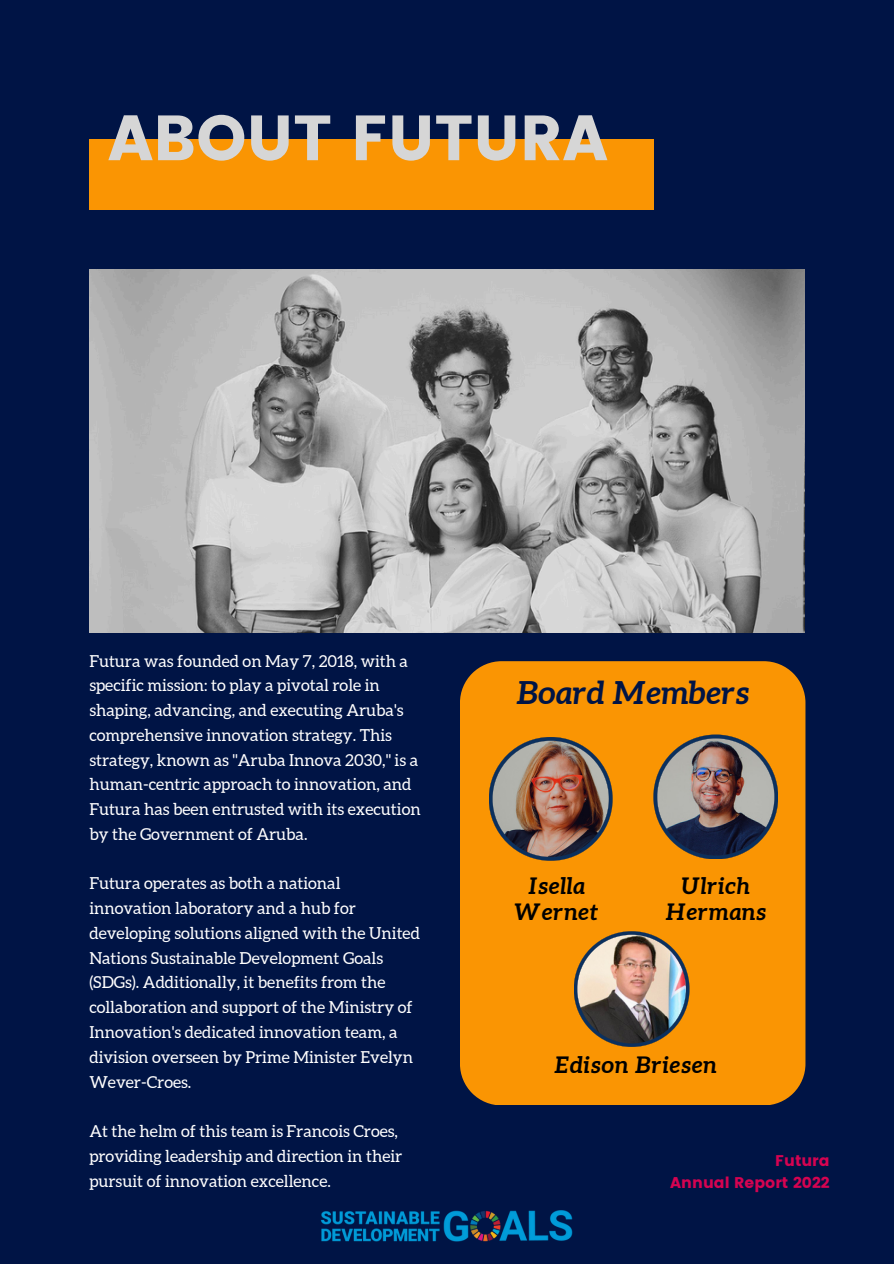
<style>
.page{position:relative;width:894px;height:1264px;background:#fff}
.page>*{position:absolute;margin:0;border:0;box-sizing:border-box;transform-origin:0 0}
.t1{font:63.75px "Poppins";color:#d6d6d6}
.t2{font:italic 700 31.8px "Aleo";color:#001445}
.t3{font:italic 700 22.95px/25.8px "Aleo";letter-spacing:.025em;color:#000;text-align:center}
.t4{font:16.5px/24.8px "Aleo";color:#fff}
.t5{font:15.45px/21.3px "Poppins";color:#d50351;text-align:right}
</style>
<div class="page">
<div style="left:0;top:0;width:893px;height:1263px;background:#001445"></div>
<div style="left:89px;top:139px;width:564px;height:71px;background:#fa9503"></div>
<img style="left:89px;top:270px;width:715px;height:362px">
<div style="left:460px;top:661px;width:345px;height:444px;background:#fa9503"></div>
<img style="left:488px;top:737px;width:124px;height:123px">
<img style="left:653px;top:734px;width:125px;height:125px">
<img style="left:573px;top:931px;width:116px;height:115px">
<img style="left:321px;top:1210px;width:252px;height:32px">
<p class="t1" style="left:108px;top:101px;width:501px">ABOUT FUTURA</p>
<h3 class="t4" style="left:89px;top:648px;width:333px">Futura was founded on May 7, 2018, with a specific mission: to play a pivotal role in shaping, advancing, and executing Aruba's comprehensive innovation strategy. This strategy, known as "Aruba Innova 2030," is a human-centric approach to innovation, and Futura has been entrusted with its execution by the Government of Aruba.</h3>
<h3 class="t4" style="left:89px;top:871px;width:332px">Futura operates as both a national innovation laboratory and a hub for developing solutions aligned with the United Nations Sustainable Development Goals (SDGs). Additionally, it benefits from the collaboration and support of the Ministry of Innovation's dedicated innovation team, a division overseen by Prime Minister Evelyn Wever-Croes.</h3>
<p class="t4" style="left:89px;top:1118px;width:314px">At the helm of this team is Francois Croes, providing leadership and direction in their pursuit of innovation excellence.</p>
<h2 class="t2" style="left:516px;top:674px;width:235px">Board Members</h2>
<h3 class="t3" style="left:514px;top:872px;width:85px">Isella<br>Wernet</h3>
<h4 class="t3" style="left:665px;top:872px;width:102px">Ulrich<br>Hermans</h4>
<p class="t3" style="left:554px;top:1051px;width:164px">Edison Briesen</p>
<p class="t5" style="left:670px;top:1150px;width:161px">Futura<br>Annual Report 2022</p>
</div>
